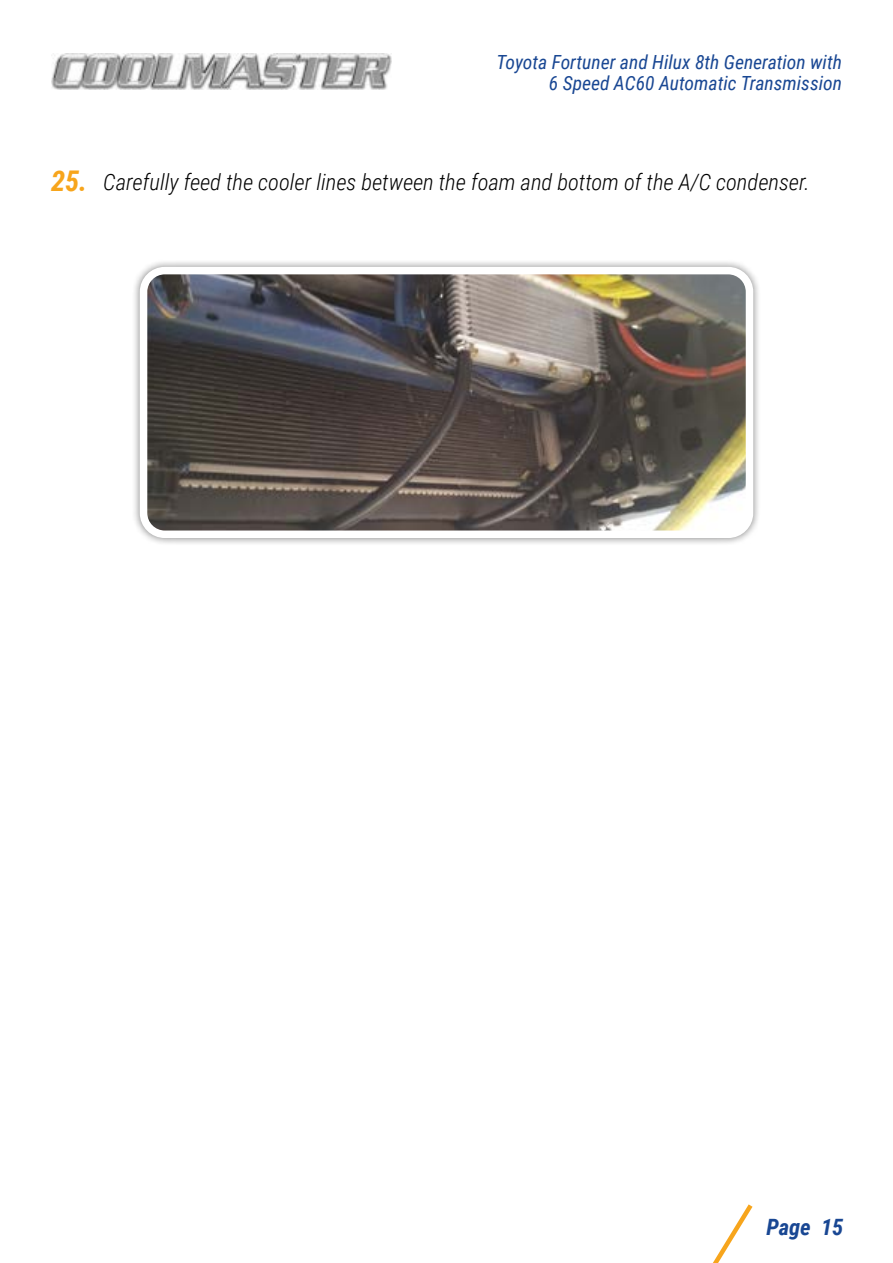
<style>
.page{position:relative;width:893px;height:1263px;background:#fff}
.page>*{position:absolute;margin:0;border:0;box-sizing:border-box;transform-origin:0 0}
.t1{font:italic 300 22.5px "Roboto Condensed";color:#000}
.t2{font:italic 700 22.5px "Roboto Condensed";color:#194793}
.t3{font:italic 19.5px/21px "Roboto Condensed";color:#194793;text-align:right}
.s1{font-weight:700;font-size:28.5px;color:#f7a51c}
</style>
<div class="page">
<svg style="left:713px;top:1204px;width:40px;height:59px"></svg>
<img style="left:51px;top:53px;width:340px;height:36px">
<div style="left:132px;top:259px;width:629px;height:287px;background:#000;opacity:.5"></div>
<img style="left:144px;top:271px;width:605px;height:263px">
<div style="left:140px;top:267px;width:613px;height:271px;border:8px solid #fff;border-radius:21px"></div>
<p class="t3" style="left:497px;top:50px;width:347px">Toyota Fortuner and Hilux 8th Generation with<br>6 Speed AC60 Automatic Transmission</p>
<p class="t1" style="left:51px;top:166px;width:760px"><span class="s1">25.</span> Carefully feed the cooler lines between the foam and bottom of the A/C condenser.</p>
<p class="t2" style="left:766px;top:1212px;width:79px">Page 15</p>
</div>
